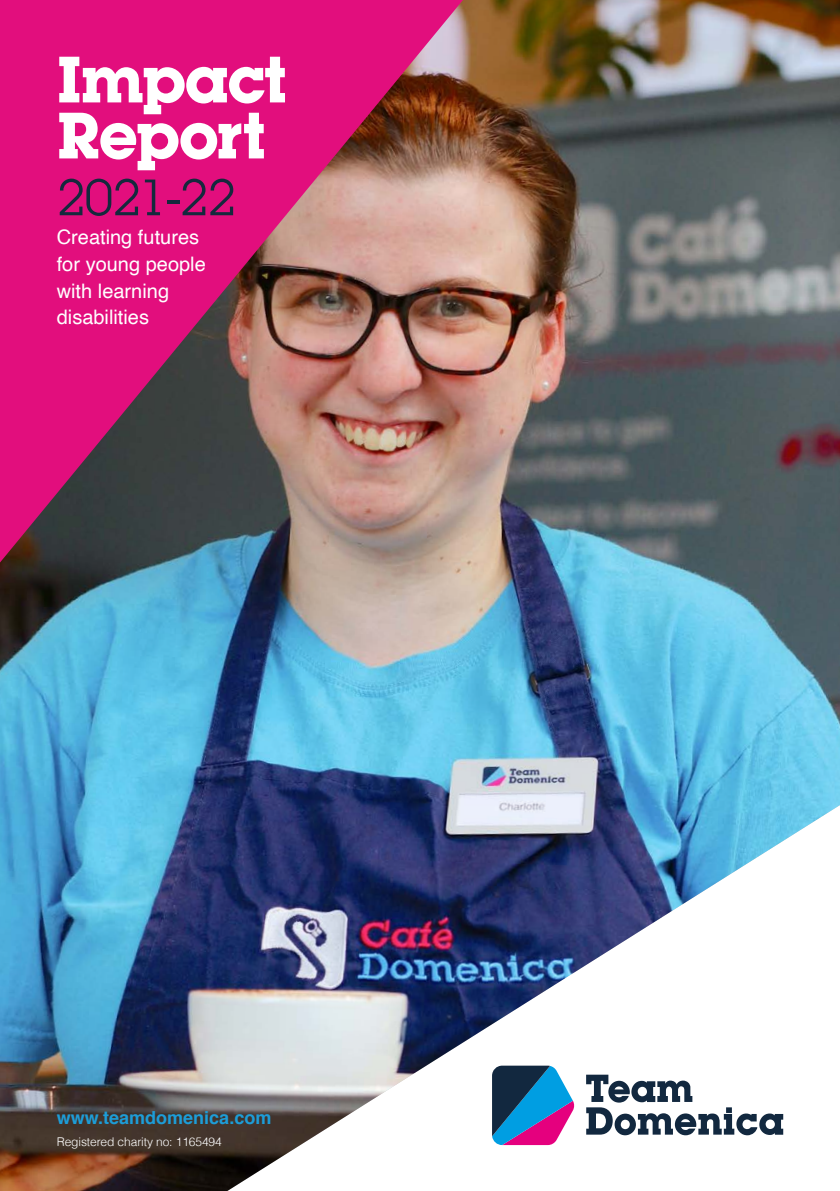
<style>
.page{position:relative;width:840px;height:1191px;background:#fff}
.page>*{position:absolute;margin:0;border:0;box-sizing:border-box;transform-origin:0 0}
.t1{font:700 64px/56px "Lubalin Graph Std";letter-spacing:-.03em;color:#fff}
.t2{font:50px "Lubalin Graph Std";letter-spacing:-.025em;color:#15293d}
.t3{font:20px/26.8px "Helvetica";color:#fff}
.t4{font:700 18px "Helvetica";color:#1d9dd8}
.t5{font:300 12px "Helvetica";letter-spacing:-.01em;color:#fff}
</style>
<div class="page">
<img style="left:0;top:0;width:839px;height:1191px">
<svg style="left:585px;top:1074px;width:197px;height:61px"></svg>
<svg style="left:492px;top:1065px;width:82px;height:80px;background:#5269a0"></svg>
<img style="left:0;top:0;width:462px;height:562px">
<h1 class="t1" style="left:57px;top:51px;width:231px">Impact<br>Report</h1>
<h2 class="t2" style="left:57px;top:166px;width:181px">2021-22</h2>
<p class="t3" style="left:57px;top:224px;width:150px">Creating futures for young people with learning disabilities</p>
<p class="t4" style="left:57px;top:1103px;width:216px">www.teamdomenica.com</p>
<p class="t5" style="left:57px;top:1131px;width:166px">Registered charity no: 1165494</p>
</div>
